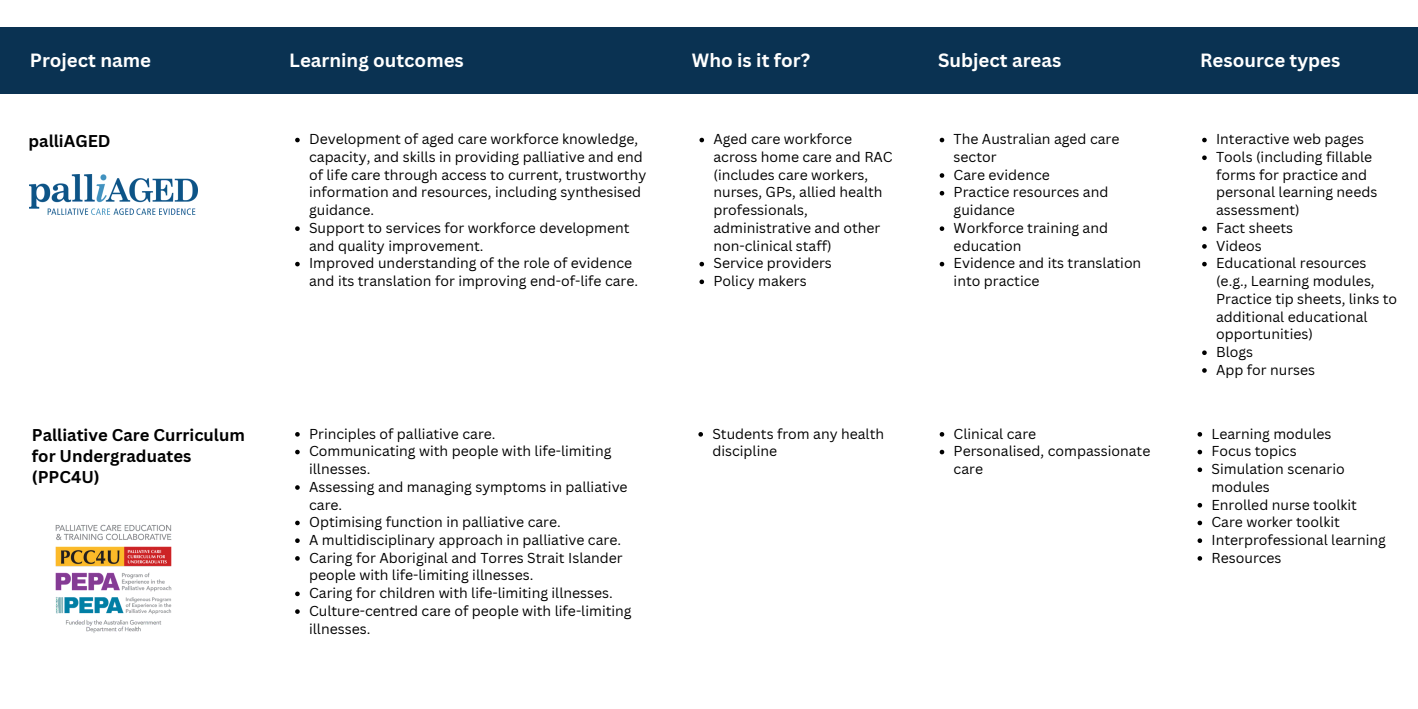
<style>
.page{position:relative;width:1418px;height:709px;background:#fff}
.page>*{position:absolute;margin:0;border:0;box-sizing:border-box;transform-origin:0 0}
.t1{font:700 18.64px "Canva Sans";color:#fff}
.t2{font:700 16.62px/21px "Canva Sans";color:#000}
.t3{font:14px/17.7px "Canva Sans";color:#000}
</style>
<div class="page">
<div style="left:0;top:28px;width:1418px;height:66px;background:#0a3252"></div>
<img style="left:55px;top:524px;width:117px;height:109px">
<img style="left:30px;top:175px;width:167px;height:40px">
<svg style="left:295px;top:138px;width:5px;height:4px"></svg>
<svg style="left:295px;top:226px;width:5px;height:5px"></svg>
<svg style="left:295px;top:262px;width:5px;height:4px"></svg>
<svg style="left:699px;top:138px;width:5px;height:4px"></svg>
<svg style="left:699px;top:262px;width:5px;height:4px"></svg>
<svg style="left:699px;top:279px;width:5px;height:5px"></svg>
<svg style="left:939px;top:138px;width:5px;height:4px"></svg>
<svg style="left:939px;top:173px;width:5px;height:5px"></svg>
<svg style="left:939px;top:191px;width:5px;height:4px"></svg>
<svg style="left:939px;top:226px;width:5px;height:5px"></svg>
<svg style="left:939px;top:262px;width:5px;height:4px"></svg>
<svg style="left:1202px;top:138px;width:4px;height:4px"></svg>
<svg style="left:1202px;top:155px;width:4px;height:5px"></svg>
<svg style="left:1202px;top:226px;width:4px;height:5px"></svg>
<svg style="left:1202px;top:244px;width:4px;height:5px"></svg>
<svg style="left:1202px;top:262px;width:4px;height:4px"></svg>
<svg style="left:1202px;top:350px;width:4px;height:5px"></svg>
<svg style="left:1202px;top:368px;width:4px;height:5px"></svg>
<svg style="left:295px;top:432px;width:5px;height:4px"></svg>
<svg style="left:295px;top:450px;width:5px;height:4px"></svg>
<svg style="left:295px;top:485px;width:5px;height:5px"></svg>
<svg style="left:295px;top:520px;width:5px;height:5px"></svg>
<svg style="left:295px;top:538px;width:5px;height:5px"></svg>
<svg style="left:295px;top:556px;width:5px;height:5px"></svg>
<svg style="left:295px;top:591px;width:5px;height:5px"></svg>
<svg style="left:295px;top:609px;width:5px;height:5px"></svg>
<svg style="left:698px;top:432px;width:5px;height:4px"></svg>
<svg style="left:939px;top:432px;width:5px;height:4px"></svg>
<svg style="left:939px;top:450px;width:5px;height:4px"></svg>
<svg style="left:1197px;top:432px;width:5px;height:4px"></svg>
<svg style="left:1197px;top:450px;width:5px;height:4px"></svg>
<svg style="left:1197px;top:467px;width:5px;height:5px"></svg>
<svg style="left:1197px;top:503px;width:5px;height:4px"></svg>
<svg style="left:1197px;top:520px;width:5px;height:5px"></svg>
<svg style="left:1197px;top:538px;width:5px;height:5px"></svg>
<svg style="left:1197px;top:556px;width:5px;height:5px"></svg>
<p class="t1" style="left:30px;top:47px;width:123px">Project name</p>
<p class="t1" style="left:289px;top:47px;width:176px">Learning outcomes</p>
<p class="t1" style="left:692px;top:47px;width:120px">Who is it for?</p>
<p class="t1" style="left:938px;top:47px;width:125px">Subject areas</p>
<p class="t1" style="left:1200px;top:47px;width:142px">Resource types</p>
<h1 class="t2" style="left:29px;top:130px;width:84px">palliAGED</h1>
<h1 class="t3" style="left:309px;top:130px;width:339px">Development of aged care workforce knowledge, capacity, and skills in providing palliative and end of life care through access to current, trustworthy information and resources, including synthesised guidance.</h1>
<h2 class="t3" style="left:309px;top:219px;width:322px">Support to services for workforce development and quality improvement.</h2>
<p class="t3" style="left:309px;top:254px;width:330px">Improved understanding of the role of evidence and its translation for improving end-of-life care.</p>
<h1 class="t2" style="left:32px;top:424px;width:215px">Palliative Care Curriculum for Undergraduates (PPC4U)</h1>
<p class="t3" style="left:309px;top:424px;width:188px">Principles of palliative care.</p>
<p class="t3" style="left:309px;top:442px;width:304px">Communicating with people with life-limiting illnesses.</p>
<p class="t3" style="left:309px;top:477px;width:320px">Assessing and managing symptoms in palliative care.</p>
<h2 class="t3" style="left:309px;top:513px;width:253px">Optimising function in palliative care.</h2>
<p class="t3" style="left:309px;top:530px;width:313px">A multidisciplinary approach in palliative care.</p>
<p class="t3" style="left:309px;top:548px;width:315px">Caring for Aboriginal and Torres Strait Islander people with life-limiting illnesses.</p>
<p class="t3" style="left:309px;top:584px;width:305px">Caring for children with life-limiting illnesses.</p>
<p class="t3" style="left:309px;top:601px;width:324px">Culture-centred care of people with life-limiting illnesses.</p>
<p class="t3" style="left:713px;top:130px;width:181px">Aged care workforce across home care and RAC (includes care workers, nurses, GPs, allied health professionals, administrative and other non-clinical staff)</p>
<p class="t3" style="left:713px;top:254px;width:120px">Service providers</p>
<p class="t3" style="left:713px;top:272px;width:95px">Policy makers</p>
<p class="t3" style="left:953px;top:130px;width:167px">The Australian aged care sector</p>
<p class="t3" style="left:953px;top:165px;width:98px">Care evidence</p>
<p class="t3" style="left:953px;top:183px;width:156px">Practice resources and guidance</p>
<p class="t3" style="left:953px;top:219px;width:156px">Workforce training and education</p>
<p class="t3" style="left:953px;top:254px;width:189px">Evidence and its translation into practice</p>
<p class="t3" style="left:1216px;top:130px;width:149px">Interactive web pages</p>
<p class="t3" style="left:1216px;top:148px;width:163px">Tools (including fillable forms for practice and personal learning needs assessment)</p>
<p class="t3" style="left:1216px;top:219px;width:79px">Fact sheets</p>
<p class="t3" style="left:1216px;top:236px;width:47px">Videos</p>
<p class="t3" style="left:1216px;top:254px;width:183px">Educational resources (e.g., Learning modules,<br>Practice tip sheets, links to additional educational opportunities)</p>
<p class="t3" style="left:1216px;top:343px;width:39px">Blogs</p>
<p class="t3" style="left:1216px;top:360px;width:101px">App for nurses</p>
<p class="t3" style="left:712px;top:424px;width:173px">Students from any health discipline</p>
<p class="t3" style="left:953px;top:424px;width:84px">Clinical care</p>
<p class="t3" style="left:953px;top:442px;width:198px">Personalised, compassionate care</p>
<p class="t3" style="left:1211px;top:424px;width:122px">Learning modules</p>
<p class="t3" style="left:1211px;top:442px;width:87px">Focus topics</p>
<p class="t3" style="left:1211px;top:460px;width:135px">Simulation scenario modules</p>
<p class="t3" style="left:1211px;top:495px;width:147px">Enrolled nurse toolkit</p>
<p class="t3" style="left:1211px;top:513px;width:130px">Care worker toolkit</p>
<p class="t3" style="left:1211px;top:530px;width:176px">Interprofessional learning</p>
<p class="t3" style="left:1211px;top:548px;width:72px">Resources</p>
</div>
